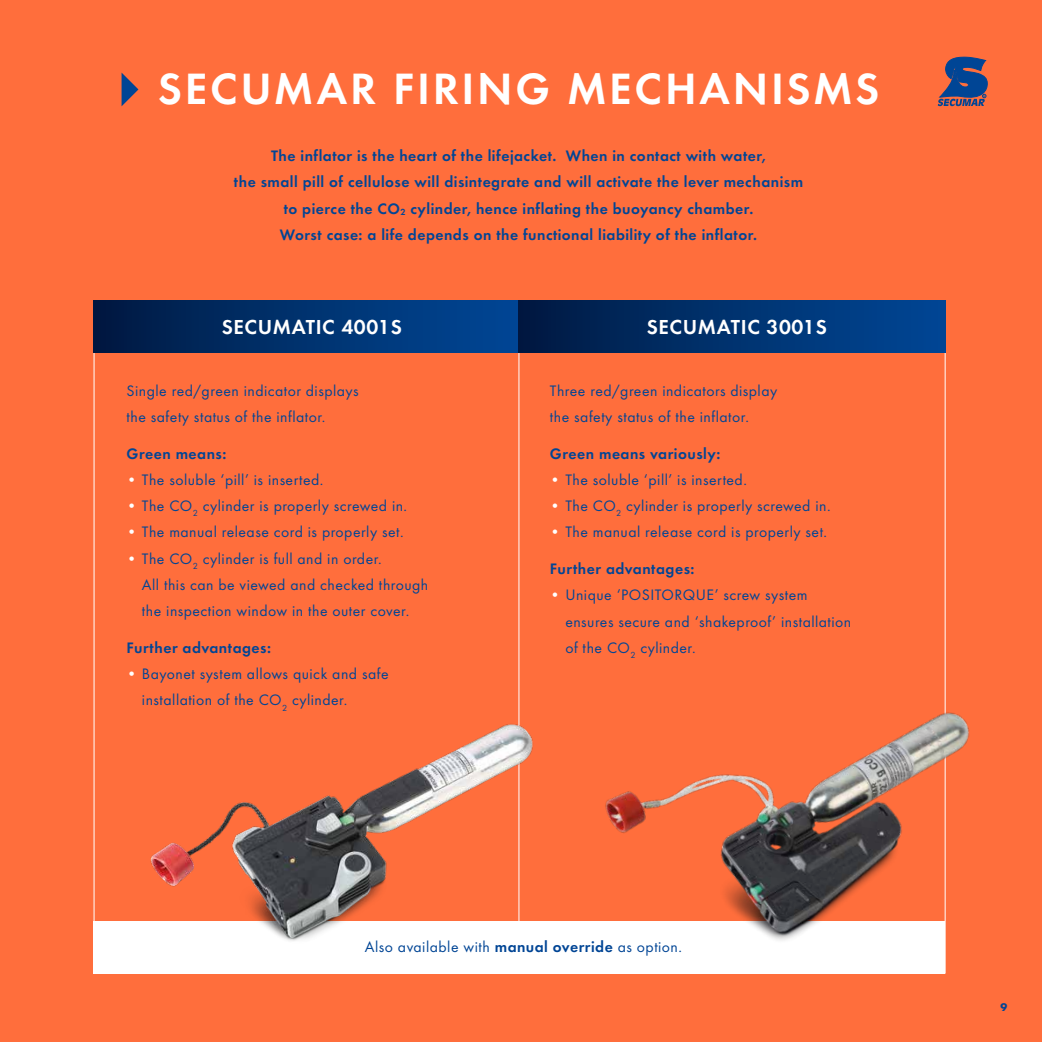
<style>
.page{position:relative;width:1042px;height:1042px;background:#ff6e3c}
.page>*{position:absolute;margin:0;border:0;box-sizing:border-box;transform-origin:0 0}
.t1{font:600 45.5px "Futura T";letter-spacing:.06em;color:#fff}
.t2{font:600 21px "Futura T";letter-spacing:.03em;color:#fff}
.t3{font:15.75px/26.2px "Futura T";letter-spacing:.03em;color:#004595}
.t4{font:600 15.75px/26.2px "Futura T";letter-spacing:.03em;color:#004595;text-align:center}
.t5{font:700 11.38px "Futura T";color:#004595}
.s1{color:#fff}
.s2{font-weight:600}
</style>
<div class="page">
<hr style="left:944px;top:345px;width:1px;height:628px;background:#fff">
<hr style="left:518px;top:344px;width:1px;height:587px;background:#fff">
<hr style="left:94px;top:344px;width:1px;height:587px;background:#fff">
<div style="left:517px;top:300px;width:428px;height:52px;background:linear-gradient(to right,#001a43,#004897)"></div>
<svg style="left:938px;top:57px;width:49px;height:49px"></svg>
<div style="left:94px;top:921px;width:851px;height:52px;background:#fff"></div>
<img style="left:150px;top:716px;width:383px;height:225px">
<img style="left:605px;top:682px;width:365px;height:277px">
<div style="left:94px;top:300px;width:423px;height:52px;background:linear-gradient(to right,#001a43,#004897)"></div>
<svg style="left:122px;top:73px;width:16px;height:33px"></svg>
<h1 class="t1" style="left:158px;top:62px;width:723px">SECUMAR FIRING MECHANISMS</h1>
<p class="t4" style="left:234px;top:143px;width:571px">The inflator is the heart of the lifejacket. When in contact with water,<br>the small pill of cellulose will disintegrate and will activate the lever mechanism to pierce the CO<sub>2</sub> cylinder, hence inflating the buoyancy chamber.<br>Worst case: a life depends on the functional liability of the inflator.</p>
<h2 class="t2" style="left:222px;top:314px;width:182px">SECUMATIC 4001S</h2>
<h2 class="t2" style="left:647px;top:314px;width:182px">SECUMATIC 3001S</h2>
<p class="t3" style="left:126px;top:377px;width:234px">Single red/green indicator displays the safety status of the inflator.</p>
<p class="t4" style="left:126px;top:440px;width:101px">Green means:</p>
<p class="t3" style="left:126px;top:466px;width:198px"><span class="s1">•</span> The soluble ‘pill’ is inserted.</p>
<p class="t3" style="left:126px;top:492px;width:282px"><span class="s1">•</span> The CO<sub>2</sub> cylinder is properly screwed in.</p>
<p class="t3" style="left:126px;top:519px;width:279px"><span class="s1">•</span> The manual release cord is properly set.</p>
<p class="t3" style="left:142px;top:545px;width:288px;text-indent:-15px"><span class="s1">•</span> The CO<sub>2</sub> cylinder is full and in order.<br>All this can be viewed and checked through the inspection window in the outer cover.</p>
<p class="t4" style="left:126px;top:634px;width:146px">Further advantages:</p>
<p class="t3" style="left:142px;top:660px;width:248px;text-indent:-15px"><span class="s1">•</span> Bayonet system allows quick and safe installation of the CO<sub>2</sub> cylinder.</p>
<p class="t3" style="left:550px;top:377px;width:229px">Three red/green indicators display the safety status of the inflator.</p>
<p class="t4" style="left:550px;top:440px;width:172px">Green means variously:</p>
<p class="t3" style="left:550px;top:466px;width:198px"><span class="s1">•</span> The soluble ‘pill’ is inserted.</p>
<p class="t3" style="left:550px;top:492px;width:282px"><span class="s1">•</span> The CO<sub>2</sub> cylinder is properly screwed in.</p>
<p class="t3" style="left:550px;top:519px;width:279px"><span class="s1">•</span> The manual release cord is properly set.</p>
<p class="t4" style="left:550px;top:555px;width:146px">Further advantages:</p>
<p class="t3" style="left:565px;top:582px;width:287px;text-indent:-15px"><span class="s1">•</span> Unique ‘POSITORQUE’ screw system ensures secure and ‘shakeproof’ installation of the CO<sub>2</sub> cylinder.</p>
<p class="t3" style="left:365px;top:933px;width:319px">Also available with <span class="s2">manual override</span> as option.</p>
<p class="t5" style="left:1000px;top:1000px;width:8px">9</p>
</div>
